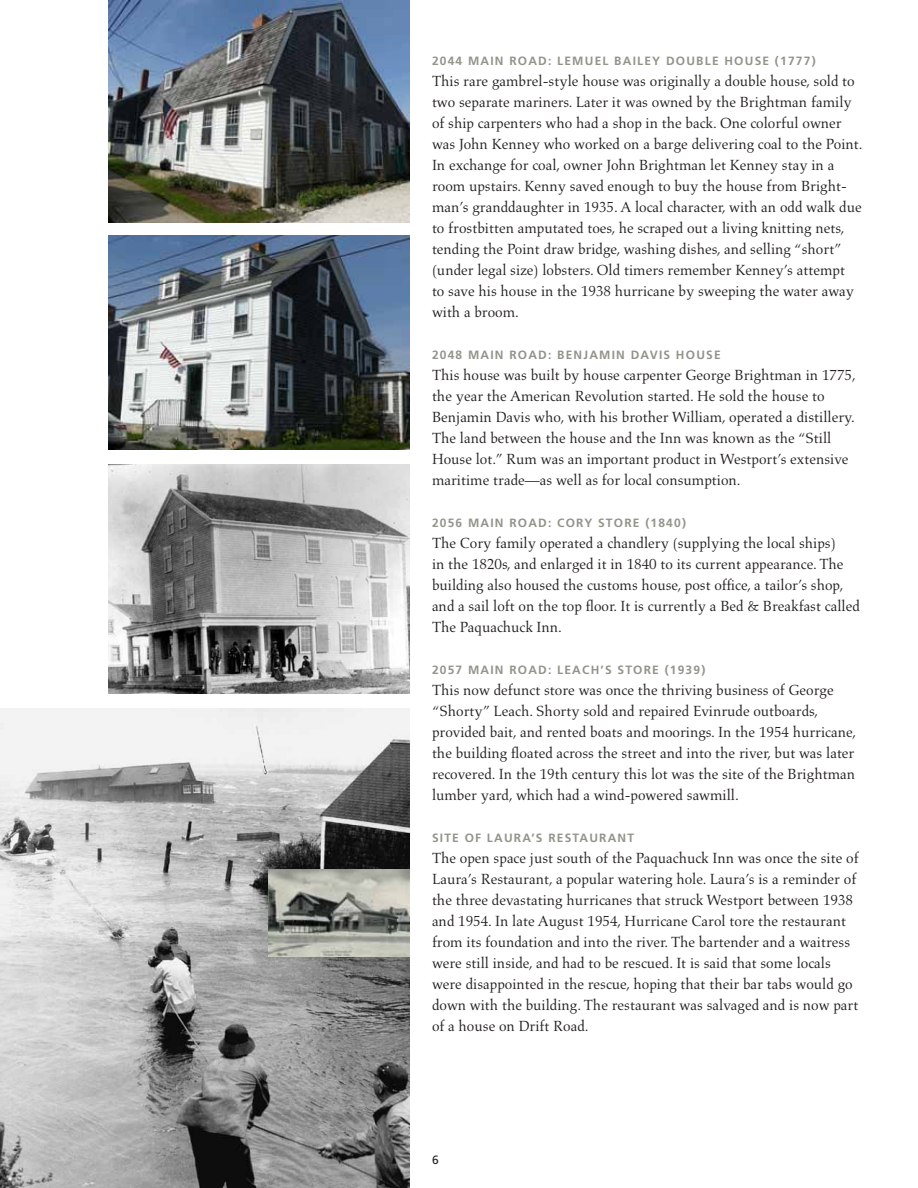
<style>
.page{position:relative;width:918px;height:1188px;background:#fff}
.page>*{position:absolute;margin:0;border:0;box-sizing:border-box;transform-origin:0 0}
.t1{font:15px/21px "Aldus";color:#231f20}
.t2{font:700 12px "Frutiger";letter-spacing:.1em;color:#94948b}
.t3{font:12px "Frutiger";color:#231f20}
</style>
<div class="page">
<img style="left:0;top:708px;width:409px;height:480px">
<img style="left:269px;top:870px;width:140px;height:87px">
<img style="left:108px;top:0;width:301px;height:222px">
<img style="left:108px;top:235px;width:301px;height:214px">
<img style="left:108px;top:464px;width:301px;height:229px">
<p class="t2" style="left:432px;top:54px;width:385px">2044 MAIN ROAD: LEM UEL BAILEY DOUBLE HOUSE (1777)</p>
<p class="t1" style="left:432px;top:71px;width:432px">This rare gambrel-style house was originally a double house, sold to two separate mariners. Later it was owned by the Brightman family of ship carpenters who had a shop in the back. One colorful owner was John Kenney who worked on a barge delivering coal to the Point.<br>In exchange for coal, owner John Brightman let Kenney stay in a room upstairs. Kenny saved enough to buy the house from Bright&shy;man’s granddaughter in 1935. A local character, with an odd walk due to frostbitten amputated toes, he scraped out a living knitting nets, tending the Point draw bridge, washing dishes, and selling “short” (under legal size) lobsters. Old timers remember Kenney’s attempt<br>to save his house in the 1938 hurricane by sweeping the water away with a broom.</p>
<p class="t2" style="left:432px;top:348px;width:290px">2048 MAIN ROAD: BENJAM IN DAVIS HOUSE</p>
<p class="t1" style="left:432px;top:365px;width:425px">This house was built by house carpenter George Brightman in 1775, the year the American Revolution started. He sold the house to Benjamin Davis who, with his brother William, operated a distillery.<br>The land between the house and the Inn was known as the “Still House lot.” Rum was an important product in Westport’s extensive maritime trade—as well as for local consumption.</p>
<p class="t2" style="left:432px;top:516px;width:256px">2056 MAIN ROAD: CORY STORE (1840)</p>
<p class="t1" style="left:432px;top:533px;width:429px">The Cory family operated a chandlery (supplying the local ships)<br>in the 1820s, and enlarged it in 1840 to its current appearance. The building also housed the customs house, post office, a tailor’s shop, and a sail loft on the top floor. It is currently a Bed &amp; Breakfast called The Paquachuck Inn.</p>
<p class="t2" style="left:432px;top:663px;width:275px">2057 MAIN ROAD: LEACH’S STORE (1939)</p>
<p class="t1" style="left:432px;top:680px;width:426px">This now defunct store was once the thriving business of George “Shorty” Leach. Shorty sold and repaired Evinrude outboards, provided bait, and rented boats and moorings. In the 1954 hurricane, the building floated across the street and into the river, but was later recovered. In the 19th century this lot was the site of the Brightman lumber yard, which had a wind-powered sawmill.</p>
<p class="t2" style="left:432px;top:831px;width:204px">SITE OF LAURA’S RESTAURANT</p>
<p class="t1" style="left:432px;top:848px;width:428px">The open space just south of the Paquachuck Inn was once the site of Laura’s Restaurant, a popular watering hole. Laura’s is a reminder of the three devastating hurricanes that struck Westport between 1938 and 1954. In late August 1954, Hurricane Carol tore the restaurant from its foundation and into the river. The bartender and a waitress were still inside, and had to be rescued. It is said that some locals were disappointed in the rescue, hoping that their bar tabs would go down with the building. The restaurant was salvaged and is now part of a house on Drift Road.</p>
<p class="t3" style="left:432px;top:1153px;width:8px">6</p>
</div>
